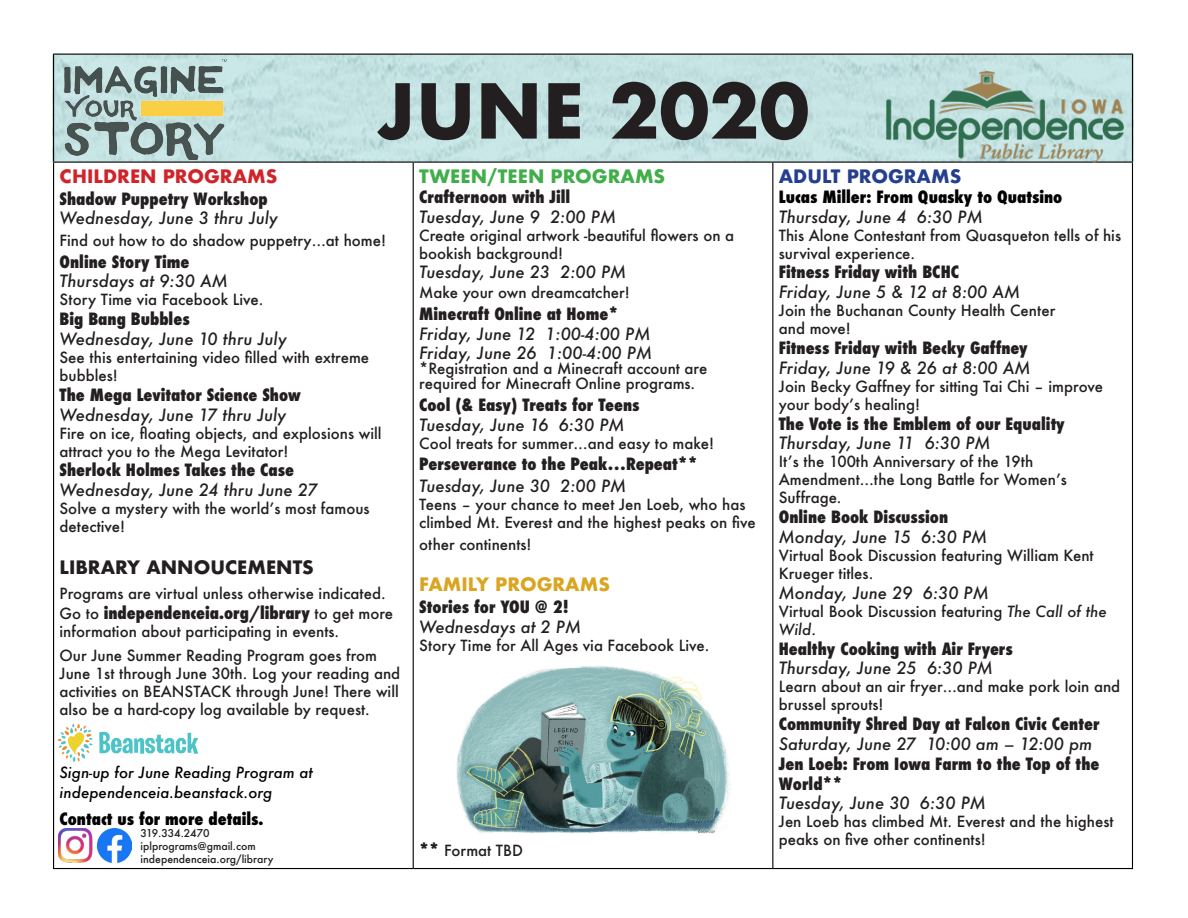
<style>
.page{position:relative;width:1188px;height:918px;background:#fff}
.page>*{position:absolute;margin:0;border:0;box-sizing:border-box;transform-origin:0 0}
.t1{font:700 73.5px "Futura";color:#231f20}
.Paragraph_Style_3{font:700 18px "Futura";color:#231f20}
.t2{font:700 18px "Futura";color:#40ae49}
.Paragraph_Style_3-2{font:700 18px "Futura";color:#d1232a}
.t3{font:700 18px "Futura";color:#daa520}
.t4{font:700 18px "Futura";color:#253f8e}
.Paragraph_Style_3-3{font:800 condensed 16.5px/19.8px "Futura";color:#231f20}
.Paragraph_Style_3-4{font:italic 500 16.5px "Futura";color:#231f20}
.t5{font:800 condensed 16.5px "Futura";color:#000}
.Paragraph_Style_3-5{font:500 15px/18px "Futura";color:#231f20}
.t6{font:italic 500 15px/19.8px "Futura";color:#000}
.t7{font:500 10.5px "Futura";color:#231f20}
.s1{font-weight:500;font-stretch:normal;font-size:15px}
.s2{font-weight:800;font-stretch:condensed;font-size:16.5px}
.s3{font-style:italic}
</style>
<div class="page">
<img style="left:52px;top:54px;width:1082px;height:108px">
<hr style="left:53px;top:54px;width:360px;height:1px;background:#000">
<hr style="left:53px;top:55px;width:1px;height:107px;background:#000">
<hr style="left:413px;top:54px;width:360px;height:1px;background:#000">
<hr style="left:773px;top:54px;width:360px;height:1px;background:#000">
<hr style="left:1132px;top:55px;width:1px;height:107px;background:#000">
<hr style="left:53px;top:162px;width:360px;height:1px;background:#000">
<hr style="left:53px;top:163px;width:1px;height:705px;background:#000">
<hr style="left:413px;top:162px;width:360px;height:1px;background:#000">
<hr style="left:413px;top:163px;width:1px;height:705px;background:#000">
<hr style="left:773px;top:162px;width:360px;height:1px;background:#000">
<hr style="left:772px;top:163px;width:1px;height:705px;background:#000">
<hr style="left:1132px;top:163px;width:1px;height:705px;background:#000">
<hr style="left:53px;top:868px;width:360px;height:1px;background:#000">
<hr style="left:413px;top:868px;width:360px;height:1px;background:#000">
<hr style="left:773px;top:868px;width:360px;height:1px;background:#000">
<img style="left:98px;top:828px;width:33px;height:34px">
<img style="left:58px;top:828px;width:34px;height:34px">
<img style="left:57px;top:724px;width:142px;height:38px">
<img style="left:60px;top:59px;width:178px;height:101px">
<img style="left:887px;top:71px;width:236px;height:91px">
<img style="left:456px;top:666px;width:274px;height:168px">
<p class="t1" style="left:377px;top:58px;width:434px">JUNE 2020</p>
<p class="Paragraph_Style_3-2" style="left:60px;top:163px;width:219px">CHILDREN PROGRAMS</p>
<p class="Paragraph_Style_3-3" style="left:60px;top:189px;width:210px">Shadow Puppetry Workshop</p>
<p class="Paragraph_Style_3-4" style="left:60px;top:207px;width:220px">Wednesday, June 3 thru July</p>
<p class="Paragraph_Style_3-5" style="left:60px;top:231px;width:328px">Find out how to do shadow puppetry…at home!</p>
<p class="Paragraph_Style_3-3" style="left:60px;top:252px;width:131px">Online Story Time</p>
<p class="Paragraph_Style_3-4" style="left:60px;top:270px;width:170px">Thursdays at 9:30 AM</p>
<p class="Paragraph_Style_3-5" style="left:60px;top:291px;width:205px">Story Time via Facebook Live.</p>
<p class="Paragraph_Style_3-3" style="left:60px;top:309px;width:132px">Big Bang Bubbles</p>
<p class="Paragraph_Style_3-4" style="left:60px;top:328px;width:229px">Wednesday, June 10 thru July</p>
<p class="Paragraph_Style_3-5" style="left:60px;top:348px;width:311px">See this entertaining video filled with extreme bubbles!</p>
<p class="Paragraph_Style_3-3" style="left:60px;top:385px;width:243px">The Mega Levitator Science Show</p>
<p class="Paragraph_Style_3-4" style="left:60px;top:403px;width:228px">Wednesday, June 17 thru July</p>
<p class="Paragraph_Style_3-5" style="left:60px;top:424px;width:323px">Fire on ice, floating objects, and explosions will attract you to the Mega Levitator!</p>
<p class="Paragraph_Style_3-3" style="left:60px;top:461px;width:236px">Sherlock Holmes Takes the Case</p>
<p class="Paragraph_Style_3-4" style="left:60px;top:479px;width:260px">Wednesday, June 24 thru June 27</p>
<p class="Paragraph_Style_3-5" style="left:60px;top:499px;width:312px">Solve a mystery with the world’s most famous detective!</p>
<p class="Paragraph_Style_3" style="left:60px;top:554px;width:256px">LIBRARY ANNOUCEMENTS</p>
<p class="Paragraph_Style_3-5" style="left:60px;top:584px;width:328px">Programs are virtual unless otherwise indicated.</p>
<p class="Paragraph_Style_3-3" style="left:60px;top:603px;width:335px"><span class="s1">Go to</span> independenceia.org/library <span class="s1">to get more</span></p>
<p class="Paragraph_Style_3-5" style="left:60px;top:622px;width:281px">information about participating in events.</p>
<p class="Paragraph_Style_3-5" style="left:60px;top:647px;width:342px">Our June Summer Reading Program goes from June 1st through June 30th. Log your reading and activities on BEANSTACK through June! There will also be a hard-copy log available by request.</p>
<p class="t6" style="left:60px;top:763px;width:255px">Sign-up for June Reading Program at independenceia.beanstack.org</p>
<p class="t5" style="left:60px;top:807px;width:206px">Contact us for more details.</p>
<p class="t7" style="left:141px;top:826px;width:71px">319.334.2470</p>
<p class="t7" style="left:141px;top:839px;width:117px">iplprograms@gmail.com</p>
<p class="t7" style="left:141px;top:851px;width:134px">independenceia.org/library</p>
<p class="t2" style="left:419px;top:163px;width:248px">TWEEN/TEEN PROGRAMS</p>
<p class="Paragraph_Style_3-3" style="left:419px;top:187px;width:153px">Crafternoon with Jill</p>
<p class="Paragraph_Style_3-4" style="left:419px;top:205px;width:198px">Tuesday, June 9 2:00 PM</p>
<p class="Paragraph_Style_3-5" style="left:419px;top:226px;width:317px">Create original artwork -beautiful flowers on a bookish background!</p>
<p class="Paragraph_Style_3-4" style="left:419px;top:261px;width:209px">Tuesday, June 23 2:00 PM</p>
<p class="Paragraph_Style_3-5" style="left:419px;top:283px;width:212px">Make your own dreamcatcher!</p>
<p class="Paragraph_Style_3-3" style="left:419px;top:304px;width:201px">Minecraft Online at Home*</p>
<p class="Paragraph_Style_3-4" style="left:419px;top:322px;width:233px">Friday, June 12 1:00-4:00 PM</p>
<p class="Paragraph_Style_3-4" style="left:419px;top:342px;width:234px">Friday, June 26 1:00-4:00 PM</p>
<p class="Paragraph_Style_3-5" style="left:419px;top:361px;width:290px;line-height:15px">*Registration and a Minecraft account are required for Minecraft Online programs.</p>
<p class="Paragraph_Style_3-3" style="left:419px;top:395px;width:222px">Cool (&amp; Easy) Treats for Teens</p>
<p class="Paragraph_Style_3-4" style="left:419px;top:413px;width:207px">Tuesday, June 16 6:30 PM</p>
<p class="Paragraph_Style_3-5" style="left:419px;top:434px;width:296px">Cool treats for summer…and easy to make!</p>
<p class="Paragraph_Style_3-3" style="left:419px;top:455px;width:280px">Perseverance to the Peak…Repeat**</p>
<p class="Paragraph_Style_3-4" style="left:419px;top:475px;width:209px">Tuesday, June 30 2:00 PM</p>
<p class="Paragraph_Style_3-5" style="left:419px;top:495px;width:338px">Teens – your chance to meet Jen Loeb, who has climbed Mt. Everest and the highest peaks on five</p>
<p class="Paragraph_Style_3-5" style="left:419px;top:535px;width:114px">other continents!</p>
<p class="t3" style="left:419px;top:572px;width:192px">FAMILY PROGRAMS</p>
<p class="Paragraph_Style_3-3" style="left:419px;top:597px;width:151px">Stories for YOU @ 2!</p>
<p class="Paragraph_Style_3-4" style="left:419px;top:615px;width:163px">Wednesdays at 2 PM</p>
<p class="Paragraph_Style_3-5" style="left:419px;top:636px;width:292px">Story Time for All Ages via Facebook Live.</p>
<p class="Paragraph_Style_3-5" style="left:419px;top:841px;width:105px"><span class="s2">**</span> Format TBD</p>
<p class="t4" style="left:779px;top:163px;width:184px">ADULT PROGRAMS</p>
<p class="t5" style="left:779px;top:185px;width:285px">Lucas Miller: From Quasky to Quatsino</p>
<p class="Paragraph_Style_3-4" style="left:779px;top:205px;width:205px">Thursday, June 4 6:30 PM</p>
<p class="Paragraph_Style_3-5" style="left:779px;top:226px;width:344px">This Alone Contestant from Quasqueton tells of his survival experience.</p>
<p class="Paragraph_Style_3-3" style="left:779px;top:263px;width:182px">Fitness Friday with BCHC</p>
<p class="Paragraph_Style_3-4" style="left:779px;top:281px;width:243px">Friday, June 5 &amp; 12 at 8:00 AM</p>
<p class="Paragraph_Style_3-5" style="left:779px;top:301px;width:278px">Join the Buchanan County Health Center and move!</p>
<p class="Paragraph_Style_3-3" style="left:779px;top:338px;width:250px">Fitness Friday with Becky Gaffney</p>
<p class="Paragraph_Style_3-4" style="left:779px;top:356px;width:253px">Friday, June 19 &amp; 26 at 8:00 AM</p>
<p class="Paragraph_Style_3-5" style="left:779px;top:377px;width:326px">Join Becky Gaffney for sitting Tai Chi – improve your body’s healing!</p>
<p class="Paragraph_Style_3-3" style="left:779px;top:414px;width:287px">The Vote is the Emblem of our Equality</p>
<p class="Paragraph_Style_3-4" style="left:779px;top:432px;width:213px">Thursday, June 11 6:30 PM</p>
<p class="Paragraph_Style_3-5" style="left:779px;top:453px;width:290px">It’s the 100th Anniversary of the 19th<br>Amendment…the Long Battle for Women’s<br>Suffrage.</p>
<p class="Paragraph_Style_3-3" style="left:779px;top:507px;width:171px">Online Book Discussion</p>
<p class="Paragraph_Style_3-4" style="left:779px;top:526px;width:210px">Monday, June 15 6:30 PM</p>
<p class="Paragraph_Style_3-5" style="left:779px;top:546px;width:316px">Virtual Book Discussion featuring William Kent<br>Krueger titles.</p>
<p class="Paragraph_Style_3-4" style="left:779px;top:581px;width:212px">Monday, June 29 6:30 PM</p>
<p class="Paragraph_Style_3-5" style="left:779px;top:602px;width:330px">Virtual Book Discussion featuring <span class="s3">The Call of the<br>Wild</span>.</p>
<p class="Paragraph_Style_3-3" style="left:779px;top:639px;width:235px">Healthy Cooking with Air Fryers</p>
<p class="Paragraph_Style_3-4" style="left:779px;top:657px;width:216px">Thursday, June 25 6:30 PM</p>
<p class="Paragraph_Style_3-5" style="left:779px;top:678px;width:343px">Learn about an air fryer…and make pork loin and brussel sprouts!</p>
<p class="Paragraph_Style_3-3" style="left:779px;top:714px;width:322px">Community Shred Day at Falcon Civic Center</p>
<p class="Paragraph_Style_3-4" style="left:779px;top:733px;width:315px">Saturday, June 27 10:00 am – 12:00 pm</p>
<p class="Paragraph_Style_3-3" style="left:779px;top:754px;width:322px">Jen Loeb: From Iowa Farm to the Top of the<br>World**</p>
<p class="Paragraph_Style_3-4" style="left:779px;top:792px;width:209px">Tuesday, June 30 6:30 PM</p>
<p class="Paragraph_Style_3-5" style="left:779px;top:813px;width:336px">Jen Loeb has climbed Mt. Everest and the highest peaks on five other continents!</p>
</div>
